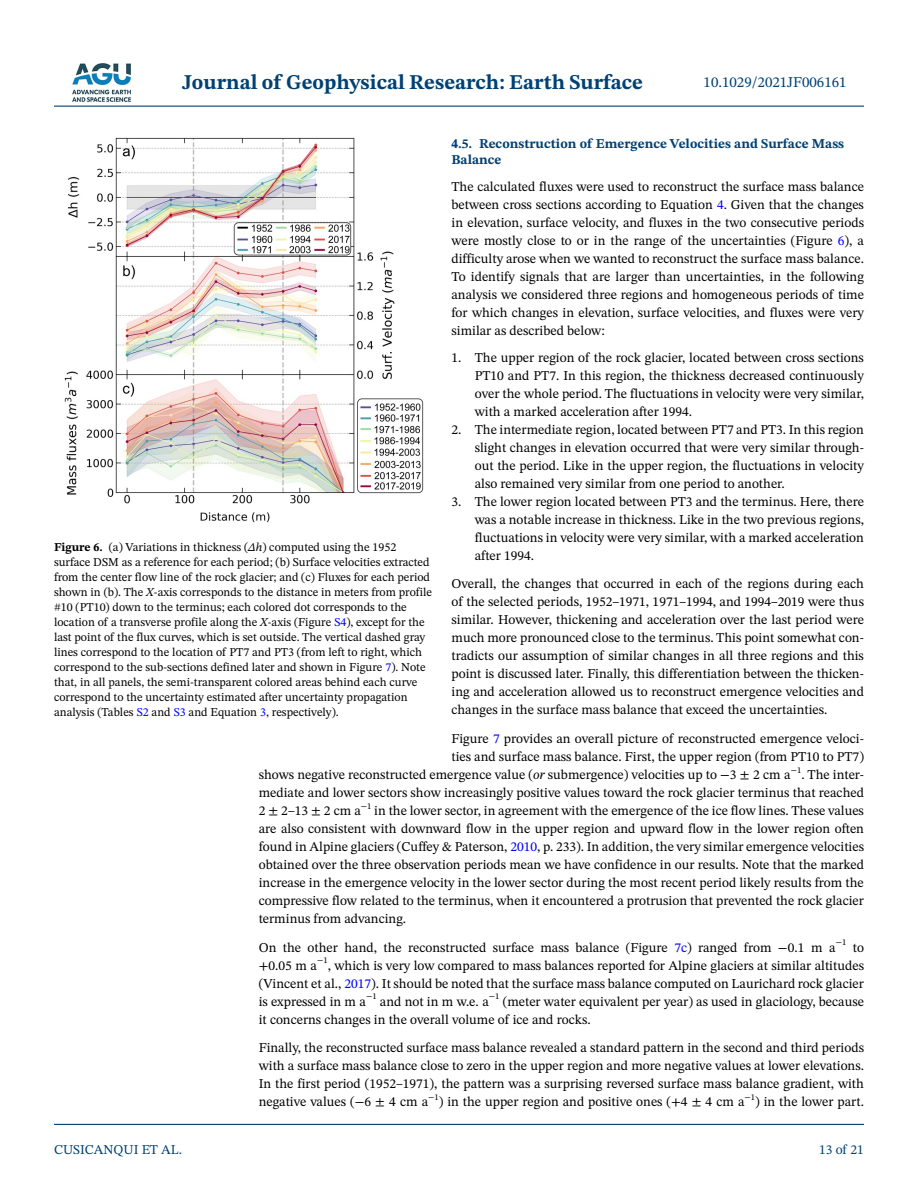
<style>
.page{position:relative;width:918px;height:1188px;background:#fff}
.page>*{position:absolute;margin:0;border:0;box-sizing:border-box;transform-origin:0 0}
.t1{font:700 21px "STIX Two Text";color:#004174}
.t2{font:15px "STIX Two Text";color:#004174}
.t3{font:13.5px/18px "STIX Two Text";color:#000;text-align:justify}
.t4{font:700 13.5px/16.5px "STIX Two Text";color:#004174}
.t5{font:13.5px "STIX Two Text";color:#004174}
.t6{font:12px/15px "STIX Two Text";color:#000}
.t7{font:8.7px "STIX Two Text";color:#000}
.s1{color:#00f}
.s2{font-style:italic}
.s3{font-weight:700}
</style>
<div class="page">
<hr style="left:54px;top:106px;width:810px;height:1px;background:#004174">
<hr style="left:54px;top:1124px;width:810px;height:1px;background:#004174">
<img style="left:72px;top:63px;width:59px;height:39px">
<img style="left:64px;top:137px;width:359px;height:385px">
<h1 class="t1" style="left:182px;top:67px;width:462px">Journal of Geophysical Research: Earth Surface</h1>
<p class="t2" style="left:704px;top:72px;width:145px">10.1029/2021JF006161</p>
<p class="t4" style="left:452px;top:135px;width:394px">4.5. Reconstruction of Emergence Velocities and Surface Mass<br>Balance</p>
<p class="t3" style="left:452px;top:177px;width:414px">The calculated fluxes were used to reconstruct the surface mass balance between cross sections according to Equation <span class="s1">4</span>. Given that the changes in elevation, surface velocity, and fluxes in the two consecutive periods were mostly close to or in the range of the uncertainties (Figure <span class="s1">6</span>), a difficulty arose when we wanted to reconstruct the surface mass balance.<br>To identify signals that are larger than uncertainties, in the following analysis we considered three regions and homogeneous periods of time for which changes in elevation, surface velocities, and fluxes were very similar as described below:</p>
<p class="t3" style="left:475px;top:348px;width:391px;text-indent:-23px">1. The upper region of the rock glacier, located between cross sections PT10 and PT7. In this region, the thickness decreased continuously over the whole period. The fluctuations in velocity were very similar, with a marked acceleration after 1994.</p>
<p class="t3" style="left:475px;top:420px;width:391px;text-indent:-23px">2. The intermediate region, located between PT7 and PT3. In this region slight changes in elevation occurred that were very similar through&shy;out the period. Like in the upper region, the fluctuations in velocity also remained very similar from one period to another.</p>
<p class="t3" style="left:475px;top:492px;width:391px;text-indent:-23px">3. The lower region located between PT3 and the terminus. Here, there was a notable increase in thickness. Like in the two previous regions, fluctuations in velocity were very similar, with a marked acceleration after 1994.</p>
<p class="t3" style="left:452px;top:575px;width:414px">Overall, the changes that occurred in each of the regions during each of the selected periods, 1952–1971, 1971–1994, and 1994–2019 were thus similar. However, thickening and acceleration over the last period were much more pronounced close to the terminus. This point somewhat con&shy;tradicts our assumption of similar changes in all three regions and this point is discussed later. Finally, this differentiation between the thicken&shy;ing and acceleration allowed us to reconstruct emergence velocities and changes in the surface mass balance that exceed the uncertainties.</p>
<p class="t3" style="left:452px;top:729px;width:414px">Figure <span class="s1">7</span> provides an overall picture of reconstructed emergence veloci-</p>
<p class="t3" style="left:452px;top:747px;width:414px">ties and surface mass balance. First, the upper region (from PT10 to PT7)</p>
<p class="t3" style="left:259px;top:765px;width:607px">shows negative reconstructed emergence value (<span class="s2">or</span> submergence) velocities up to −3 ± 2 cm a<sup>−1</sup>. The inter-</p>
<p class="t3" style="left:259px;top:783px;width:607px">mediate and lower sectors show increasingly positive values toward the rock glacier terminus that reached</p>
<p class="t3" style="left:259px;top:801px;width:607px">2 ± 2–13 ± 2 cm a<sup>−1</sup> in the lower sector, in agreement with the emergence of the ice flow lines. These values</p>
<p class="t3" style="left:259px;top:819px;width:607px">are also consistent with downward flow in the upper region and upward flow in the lower region often</p>
<p class="t3" style="left:259px;top:837px;width:607px">found in Alpine glaciers (Cuffey &amp; Paterson, <span class="s1">2010</span>, p. 233). In addition, the very similar emergence velocities</p>
<p class="t3" style="left:259px;top:855px;width:607px">obtained over the three observation periods mean we have confidence in our results. Note that the marked</p>
<p class="t3" style="left:259px;top:873px;width:607px">increase in the emergence velocity in the lower sector during the most recent period likely results from the</p>
<p class="t3" style="left:259px;top:891px;width:607px">compressive flow related to the terminus, when it encountered a protrusion that prevented the rock glacier</p>
<p class="t3" style="left:259px;top:909px;width:149px">terminus from advancing.</p>
<p class="t3" style="left:259px;top:938px;width:607px">On the other hand, the reconstructed surface mass balance (Figure <span class="s1">7c</span>) ranged from −0.1 m a<sup>−1</sup> to +0.05 m a<sup>−1</sup>, which is very low compared to mass balances reported for Alpine glaciers at similar altitudes (Vincent et al., <span class="s1">2017</span>). It should be noted that the surface mass balance computed on Laurichard rock glacier is expressed in m a<sup>−1</sup> and not in m w.e. a</p>
<p class="t6" style="left:54px;top:540px;width:380px"><span class="s3">Figure 6.</span> (a) Variations in thickness (<span class="s2">Δh</span>) computed using the 1952 surface DSM as a reference for each period; (b) Surface velocities extracted from the center flow line of the rock glacier; and (c) Fluxes for each period shown in (b). The <span class="s2">X</span>-axis corresponds to the distance in meters from profile #10 (PT10) down to the terminus; each colored dot corresponds to the location of a transverse profile along the <span class="s2">X</span>-axis (Figure <span class="s1">S4</span>), except for the last point of the flux curves, which is set outside. The vertical dashed gray lines correspond to the location of PT7 and PT3 (from left to right, which correspond to the sub-sections defined later and shown in Figure <span class="s1">7</span>). Note that, in all panels, the semi-transparent colored areas behind each curve correspond to the uncertainty estimated after uncertainty propagation analysis (Tables <span class="s1">S2</span> and <span class="s1">S3</span> and Equation <span class="s1">3</span>, respectively).</p>
<p class="t7" style="left:489px;top:990px;width:12px">−1</p>
<p class="t3" style="left:259px;top:992px;width:607px;text-indent:244px">(meter water equivalent per year) as used in glaciology, because it concerns changes in the overall volume of ice and rocks.</p>
<p class="t3" style="left:259px;top:1038px;width:607px">Finally, the reconstructed surface mass balance revealed a standard pattern in the second and third periods with a surface mass balance close to zero in the upper region and more negative values at lower elevations.<br>In the first period (1952–1971), the pattern was a surprising reversed surface mass balance gradient, with negative values (−6 ± 4 cm a<sup>−1</sup>) in the upper region and positive ones (+4 ± 4 cm a<sup>−1</sup>) in the lower part.</p>
<p class="t5" style="left:54px;top:1140px;width:130px">CUSICANQUI ET AL.</p>
<p class="t5" style="left:819px;top:1140px;width:46px">13 of 21</p>
</div>
